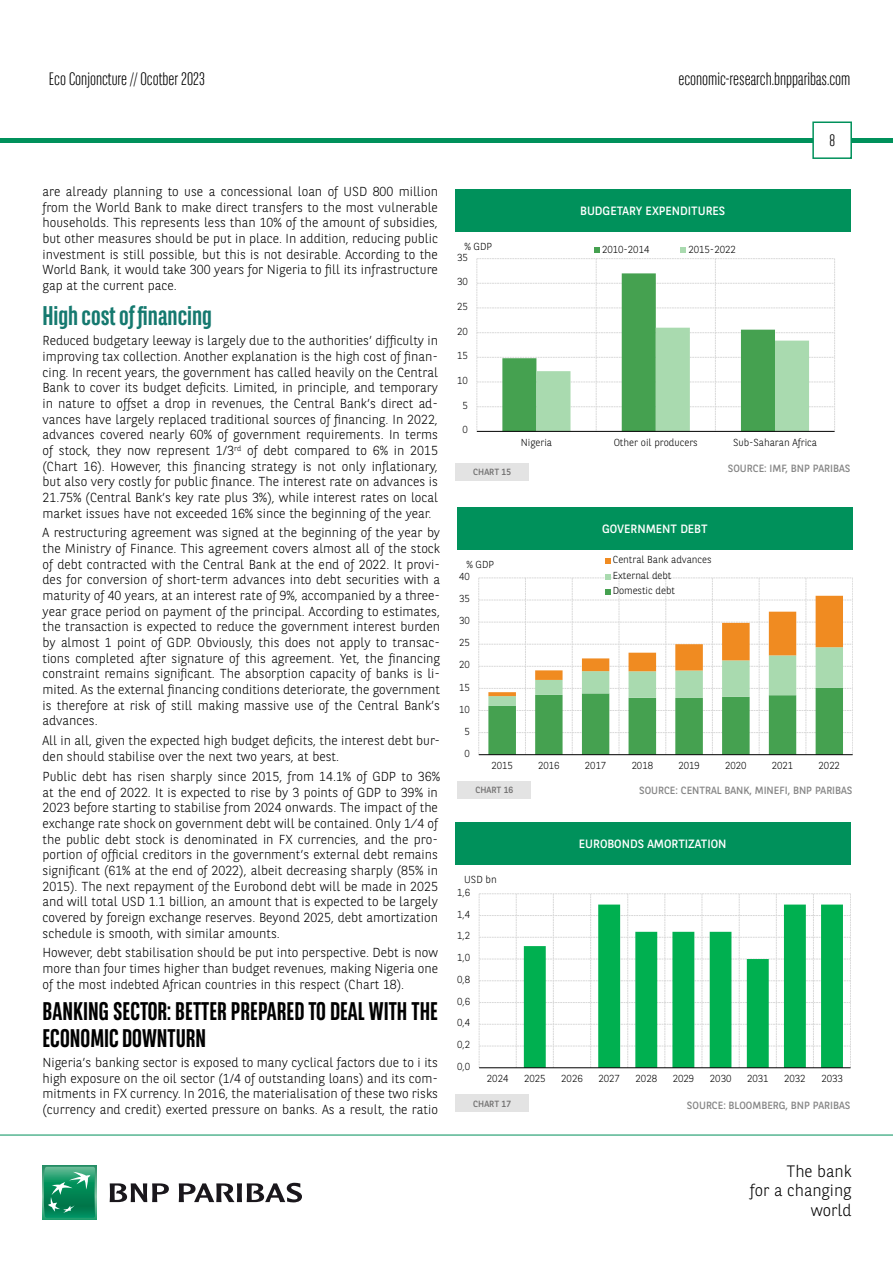
<style>
.page{position:relative;width:893px;height:1263px;background:#fff}
.page>*{position:absolute;margin:0;border:0;box-sizing:border-box;transform-origin:0 0}
.t1{font:700 27px "BNPP Sans Condensed";color:#15796f}
.t2{font:700 25.5px/27px "BNPP Sans Condensed";color:#000}
.t3{font:300 18px "BNPP Sans Condensed";color:#000}
.t4{font:300 16.5px/19.8px "BNPP Sans";color:#000;text-align:right}
.t5{font:300 16.5px "BNPP Sans Condensed";color:#000}
.t6{font:300 13.05px/15.6px "BNPP Sans";color:#000;text-align:justify}
.t7{font:12px "BNPP Sans";color:#fff}
.t8{font:10.5px "BNPP Sans";color:#878787}
.t9{font:300 10.2px/15.1px "BNPP Sans";letter-spacing:-.005em;color:#000}
.t10{font:9px "BNPP Sans";color:#706f6f}
</style>
<div class="page">
<hr style="left:1px;top:138px;width:892px;height:4px;background:#00915b">
<svg style="left:812px;top:121px;width:41px;height:38px"></svg>
<svg style="left:43px;top:1166px;width:53px;height:53px"></svg>
<svg style="left:44px;top:1167px;width:51px;height:51px"></svg>
<svg style="left:110px;top:1183px;width:59px;height:19px"></svg>
<svg style="left:179px;top:1183px;width:123px;height:19px"></svg>
<hr style="left:0;top:1135px;width:893px;height:1px;background:#00915b">
<hr style="left:477px;top:431px;width:358px;height:1px;background:#000">
<svg style="left:476px;top:248px;width:359px;height:183px"></svg>
<div style="left:455px;top:189px;width:395px;height:42px;background:#00915b"></div>
<div style="left:455px;top:463px;width:74px;height:18px;background:#e3e3e3"></div>
<svg style="left:605px;top:558px;width:5px;height:6px"></svg>
<svg style="left:478px;top:574px;width:375px;height:181px"></svg>
<div style="left:457px;top:507px;width:396px;height:42px;background:#00915b"></div>
<div style="left:458px;top:781px;width:73px;height:18px;background:#e3e3e3"></div>
<svg style="left:479px;top:893px;width:372px;height:175px"></svg>
<svg style="left:524px;top:904px;width:319px;height:163px"></svg>
<hr style="left:479px;top:1067px;width:371px;height:1px;background:#000">
<div style="left:455px;top:823px;width:395px;height:42px;background:#00915b"></div>
<div style="left:455px;top:1094px;width:74px;height:18px;background:#e3e3e3"></div>
<h3 class="t3" style="left:49px;top:67px;width:157px">Eco Conjoncture // Ocotber 2023</h3>
<h3 class="t3" style="left:678px;top:67px;width:174px">economic-research.bnpparibas.com</h3>
<p class="t6" style="left:43px;top:183px;width:397px">are already planning to use a concessional loan of USD 800 million from the World Bank to make direct transfers to the most vulnerable households. This represents less than 10% of the amount of subsidies, but other measures should be put in place. In addition, reducing public investment is still possible, but this is not desirable. According to the World Bank, it would take 300 years for Nigeria to fill its infrastructure gap at the current pace.</p>
<h1 class="t1" style="left:43px;top:300px;width:171px">High cost of financing</h1>
<p class="t6" style="left:43px;top:332px;width:397px">Reduced budgetary leeway is largely due to the authorities’ difficulty in improving tax collection. Another explanation is the high cost of finan&shy;cing. In recent years, the government has called heavily on the Central Bank to cover its budget deficits. Limited, in principle, and temporary in nature to offset a drop in revenues, the Central Bank’s direct ad&shy;vances have largely replaced traditional sources of financing. In 2022, advances covered nearly 60% of government requirements. In terms of stock, they now represent 1/3<sup>rd</sup> of debt compared to 6% in 2015 (Chart 16). However, this financing strategy is not only inflationary, but also very costly for public finance. The interest rate on advances is 21.75% (Central Bank’s key rate plus 3%), while interest rates on local market issues have not exceeded 16% since the beginning of the year.</p>
<p class="t6" style="left:43px;top:524px;width:399px">A restructuring agreement was signed at the beginning of the year by the Ministry of Finance. This agreement covers almost all of the stock of debt contracted with the Central Bank at the end of 2022. It provi&shy;des for conversion of short-term advances into debt securities with a maturity of 40 years, at an interest rate of 9%, accompanied by a three&shy;year grace period on payment of the principal. According to estimates, the transaction is expected to reduce the government interest burden by almost 1 point of GDP. Obviously, this does not apply to transac&shy;tions completed after signature of this agreement. Yet, the financing constraint remains significant. The absorption capacity of banks is li&shy;mited. As the external financing conditions deteriorate, the government is therefore at risk of still making massive use of the Central Bank’s advances.</p>
<p class="t6" style="left:43px;top:732px;width:399px">All in all, given the expected high budget deficits, the interest debt bur&shy;den should stabilise over the next two years, at best.</p>
<p class="t6" style="left:43px;top:768px;width:399px;text-align:left">Public debt has risen sharply since 2015, from 14.1% of GDP to 36% at the end of 2022. It is expected to rise by 3 points of GDP to 39% in 2023 before starting to stabilise from 2024 onwards. The impact of the exchange rate shock on government debt will be contained. Only 1⁄4 of the public debt stock is denominated in FX currencies, and the pro&shy;portion of official creditors in the government’s external debt remains significant (61% at the end of 2022), albeit decreasing sharply (85% in 2015). The next repayment of the Eurobond debt will be made in 2025 and will total USD 1.1 billion, an amount that is expected to be largely covered by foreign exchange reserves. Beyond 2025, debt amortization schedule is smooth, with similar amounts.</p>
<p class="t6" style="left:43px;top:944px;width:397px">However, debt stabilisation should be put into perspective. Debt is now more than four times higher than budget revenues, making Nigeria one of the most indebted African countries in this respect (Chart 18).</p>
<h2 class="t2" style="left:43px;top:998px;width:397px">BANKING SECTOR: BETTER PREPARED TO DEAL WITH THE<br>ECONOMIC DOWNTURN</h2>
<p class="t6" style="left:43px;top:1054px;width:397px">Nigeria’s banking sector is exposed to many cyclical factors due to i its high exposure on the oil sector (1/4 of outstanding loans) and its com&shy;mitments in FX currency. In 2016, the materialisation of these two risks (currency and credit) exerted pressure on banks. As a result, the ratio</p>
<p class="t5" style="left:829px;top:130px;width:7px">8</p>
<p class="t7" style="left:580px;top:202px;width:147px">BUDGETARY EXPENDITURES</p>
<p class="t9" style="left:464px;top:238px;width:29px">% GDP</p>
<p class="t9" style="left:602px;top:241px;width:49px">2010-2014</p>
<p class="t9" style="left:688px;top:241px;width:49px">2015-2022</p>
<p class="t9" style="left:457px;top:249px;width:12px">35</p>
<p class="t9" style="left:457px;top:274px;width:12px">30</p>
<p class="t9" style="left:457px;top:298px;width:12px">25</p>
<p class="t9" style="left:457px;top:323px;width:12px">20</p>
<p class="t9" style="left:457px;top:348px;width:12px">15</p>
<p class="t9" style="left:457px;top:372px;width:12px">10</p>
<p class="t9" style="left:462px;top:397px;width:7px">5</p>
<p class="t9" style="left:462px;top:422px;width:7px">0</p>
<p class="t9" style="left:521px;top:434px;width:33px">Nigeria</p>
<p class="t9" style="left:614px;top:434px;width:86px">Other oil producers</p>
<p class="t9" style="left:733px;top:434px;width:85px">Sub-Saharan Africa</p>
<p class="t10" style="left:473px;top:466px;width:39px">CHART 15</p>
<p class="t9" style="left:466px;top:556px;width:29px">% GDP</p>
<p class="t9" style="left:459px;top:568px;width:12px">40</p>
<p class="t9" style="left:459px;top:590px;width:12px">35</p>
<p class="t9" style="left:459px;top:613px;width:12px">30</p>
<p class="t9" style="left:459px;top:635px;width:12px">25</p>
<p class="t9" style="left:459px;top:657px;width:12px">20</p>
<p class="t9" style="left:459px;top:679px;width:12px">15</p>
<p class="t9" style="left:459px;top:701px;width:12px">10</p>
<p class="t9" style="left:464px;top:723px;width:7px">5</p>
<p class="t9" style="left:464px;top:745px;width:7px">0</p>
<p class="t8" style="left:728px;top:461px;width:124px">SOURCE: IMF, BNP PARIBAS</p>
<p class="t7" style="left:602px;top:520px;width:107px">GOVERNMENT DEBT</p>
<p class="t9" style="left:613px;top:552px;width:100px">Central Bank advances<br>External debt<br>Domestic debt</p>
<p class="t9" style="left:491px;top:757px;width:23px">2015</p>
<p class="t9" style="left:538px;top:757px;width:23px">2016</p>
<p class="t9" style="left:585px;top:757px;width:23px">2017</p>
<p class="t9" style="left:632px;top:757px;width:23px">2018</p>
<p class="t9" style="left:678px;top:757px;width:23px">2019</p>
<p class="t9" style="left:725px;top:757px;width:23px">2020</p>
<p class="t9" style="left:772px;top:757px;width:23px">2021</p>
<p class="t9" style="left:819px;top:757px;width:23px">2022</p>
<p class="t10" style="left:475px;top:784px;width:39px">CHART 16</p>
<p class="t8" style="left:639px;top:783px;width:215px">SOURCE: CENTRAL BANK, MINEFI, BNP PARIBAS</p>
<p class="t9" style="left:464px;top:871px;width:34px">USD bn</p>
<p class="t9" style="left:457px;top:884px;width:15px">1,6</p>
<p class="t9" style="left:457px;top:906px;width:15px">1,4</p>
<p class="t9" style="left:457px;top:928px;width:15px">1,2</p>
<p class="t9" style="left:457px;top:949px;width:15px">1,0</p>
<p class="t9" style="left:457px;top:971px;width:15px">0,8</p>
<p class="t9" style="left:457px;top:993px;width:15px">0,6</p>
<p class="t9" style="left:457px;top:1015px;width:15px">0,4</p>
<p class="t9" style="left:457px;top:1036px;width:15px">0,2</p>
<p class="t9" style="left:457px;top:1058px;width:15px">0,0</p>
<p class="t7" style="left:579px;top:836px;width:149px">EUROBONDS AMORTIZATION</p>
<p class="t9" style="left:487px;top:1071px;width:23px">2024</p>
<p class="t9" style="left:524px;top:1071px;width:23px">2025</p>
<p class="t9" style="left:561px;top:1071px;width:23px">2026</p>
<p class="t9" style="left:598px;top:1071px;width:23px">2027</p>
<p class="t9" style="left:636px;top:1071px;width:23px">2028</p>
<p class="t9" style="left:673px;top:1071px;width:23px">2029</p>
<p class="t9" style="left:710px;top:1071px;width:23px">2030</p>
<p class="t9" style="left:747px;top:1071px;width:23px">2031</p>
<p class="t9" style="left:784px;top:1071px;width:23px">2032</p>
<p class="t9" style="left:821px;top:1071px;width:23px">2033</p>
<p class="t10" style="left:473px;top:1097px;width:39px">CHART 17</p>
<p class="t8" style="left:687px;top:1098px;width:165px">SOURCE: BLOOMBERG, BNP PARIBAS</p>
<p class="t4" style="left:750px;top:1160px;width:103px">The bank<br>for a changing world</p>
</div>
